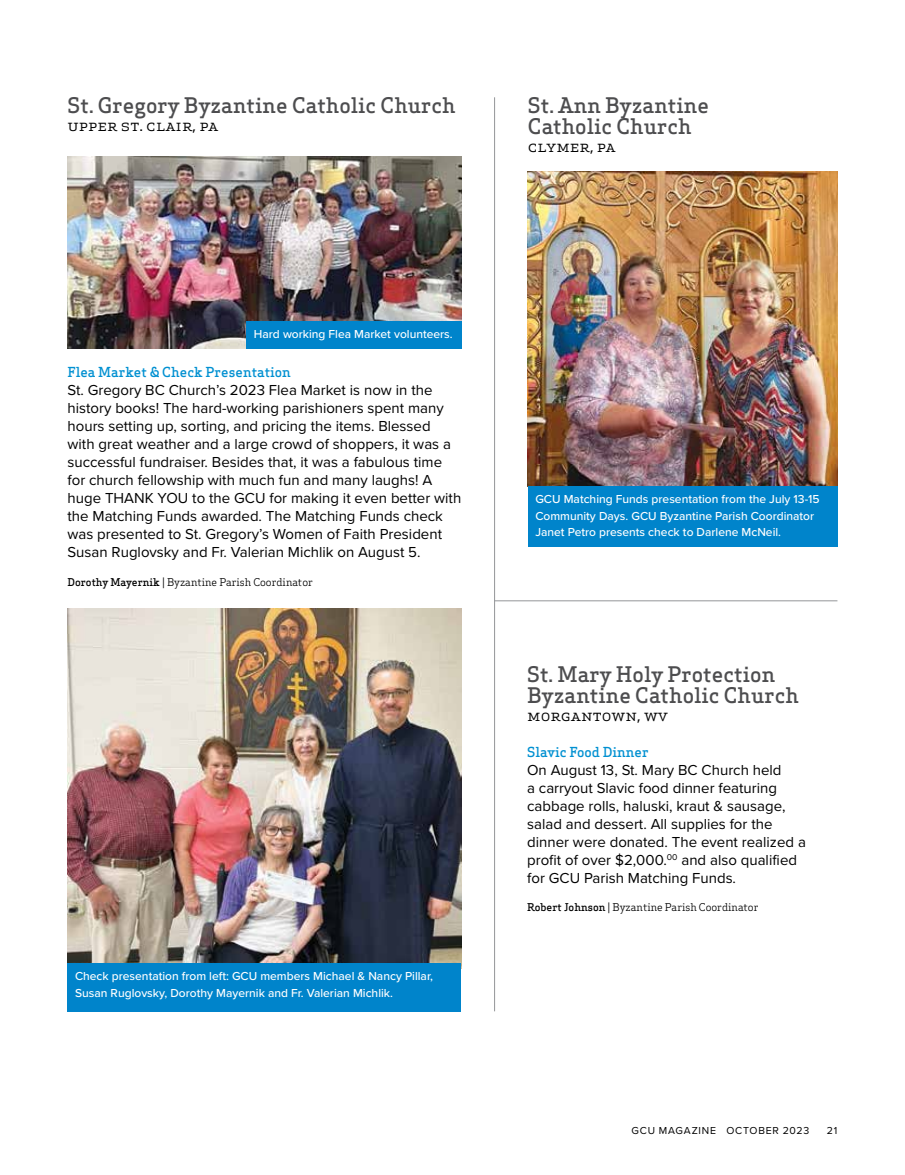
<style>
.page{position:relative;width:905px;height:1175px;background:#fff}
.page>*{position:absolute;margin:0;border:0;box-sizing:border-box;transform-origin:0 0}
.t1{font:500 21px/21px "Apex Serif";color:#4d4d4f}
.t2{font:16.5px "Apex Serif";color:#000}
.t3{font:15px/18px "Proxima Nova";color:#000}
.t4{font:500 13.5px "Apex Serif";color:#0090d1}
.t5{font:500 12px/16.5px "Proxima Nova";color:#fff}
.t6{font:10.5px "Apex Serif";color:#000}
.t7{font:10.5px "Proxima Nova";letter-spacing:.075em;color:#000}
.s1{font-weight:500}
</style>
<div class="page">
<img style="left:528px;top:171px;width:309px;height:315px">
<div style="left:528px;top:486px;width:309px;height:61px;background:#0084cb"></div>
<img style="left:68px;top:608px;width:393px;height:355px">
<div style="left:68px;top:963px;width:393px;height:48px;background:#0084cb"></div>
<img style="left:68px;top:156px;width:393px;height:193px">
<div style="left:246px;top:321px;width:216px;height:28px;background:#0084cb"></div>
<hr style="left:494px;top:97px;width:1px;height:914px;background:#939598">
<hr style="left:494px;top:600px;width:343px;height:1px;background:#939598">
<h1 class="t1" style="left:68px;top:95px;width:389px">St. Gregory Byzantine Catholic Church</h1>
<p class="t2" style="left:68px;top:115px;width:152px">Upper St. Clair, PA</p>
<h1 class="t1" style="left:528px;top:95px;width:183px">St. Ann Byzantine<br>Catholic Church</h1>
<p class="t2" style="left:528px;top:136px;width:89px">Clymer, PA</p>
<p class="t5" style="left:254px;top:325px;width:200px">Hard working Flea Market volunteers.</p>
<p class="t4" style="left:68px;top:364px;width:225px">Flea Market &amp; Check Presentation</p>
<p class="t3" style="left:68px;top:381px;width:395px">St. Gregory BC Church’s 2023 Flea Market is now in the history books! The hard-working parishioners spent many hours setting up, sorting, and pricing the items. Blessed with great weather and a large crowd of shoppers, it was a successful fundraiser. Besides that, it was a fabulous time for church fellowship with much fun and many laughs! A huge THANK YOU to the GCU for making it even better with the Matching Funds awarded. The Matching Funds check was presented to St. Gregory’s Women of Faith President Susan Ruglovsky and Fr. Valerian Michlik on August 5.</p>
<p class="t6" style="left:68px;top:575px;width:247px"><span class="s1">Dorothy Mayernik</span> | Byzantine Parish Coordinator</p>
<p class="t5" style="left:75px;top:967px;width:359px">Check presentation from left: GCU members Michael &amp; Nancy Pillar,<br>Susan Ruglovsky, Dorothy Mayernik and Fr. Valerian Michlik.</p>
<p class="t5" style="left:535px;top:491px;width:286px">GCU Matching Funds presentation from the July 13-15<br>Community Days. GCU Byzantine Parish Coordinator<br>Janet Petro presents check to Darlene McNeil.</p>
<h1 class="t1" style="left:527px;top:663px;width:273px">St. Mary Holy Protection<br>Byzantine Catholic Church</h1>
<p class="t2" style="left:527px;top:704px;width:142px">Morgantown, WV</p>
<p class="t4" style="left:527px;top:743px;width:123px">Slavic Food Dinner</p>
<p class="t3" style="left:527px;top:760px;width:280px">On August 13, St. Mary BC Church held<br>a carryout Slavic food dinner featuring cabbage rolls, haluski, kraut &amp; sausage, salad and dessert. All supplies for the dinner were donated. The event realized a profit of over $2,000.<sup>00</sup> and also qualified for GCU Parish Matching Funds.</p>
<p class="t6" style="left:527px;top:901px;width:233px"><span class="s1">Robert Johnson</span> | Byzantine Parish Coordinator</p>
<p class="t7" style="left:631px;top:1123px;width:179px">GCU MAGAZINE OCTOBER 2023</p>
<p class="t7" style="left:827px;top:1123px;width:12px">21</p>
</div>
